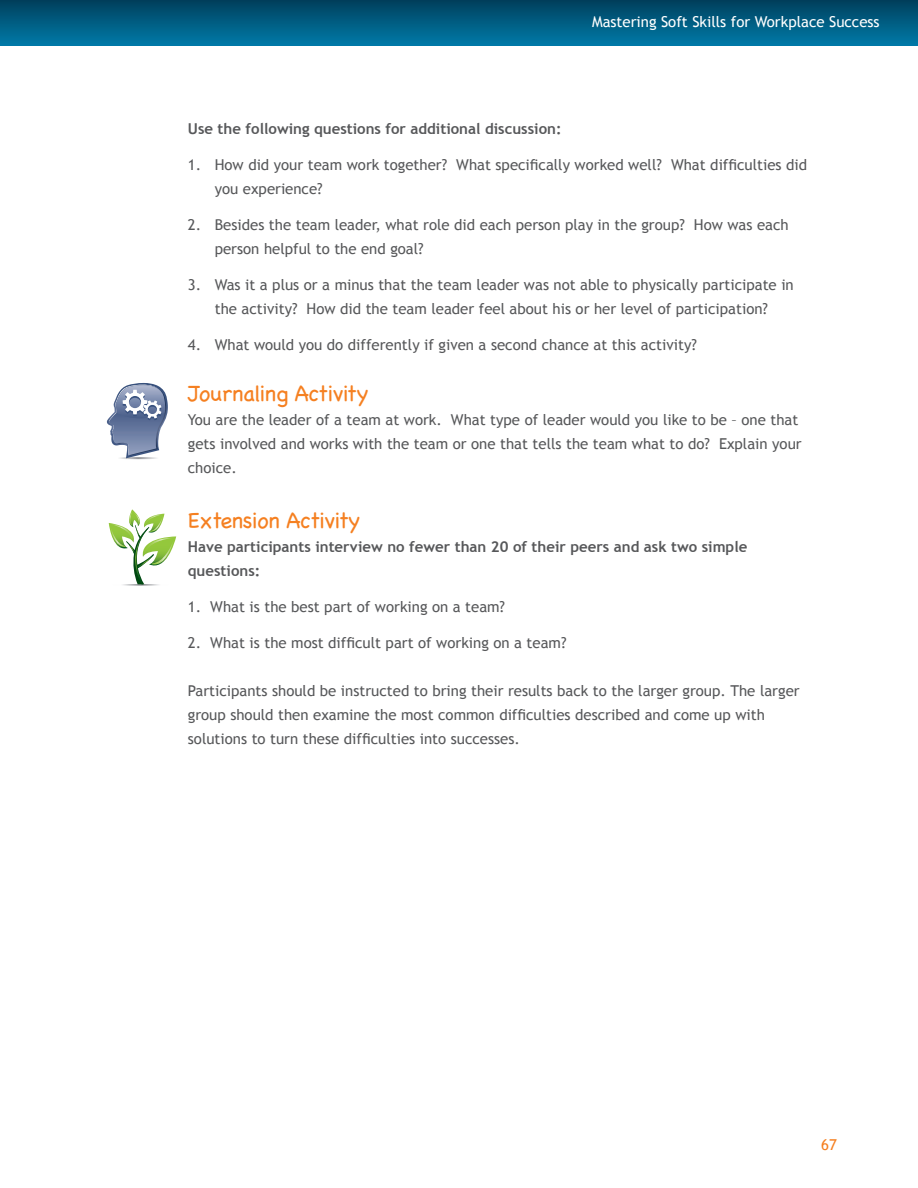
<style>
.page{position:relative;width:918px;height:1188px;background:#fff}
.page>*{position:absolute;margin:0;border:0;box-sizing:border-box;transform-origin:0 0}
.t1{font:22.5px "Chalkboard";letter-spacing:-.02em;color:#f58021}
.t2{font:15px/24px "Trebuchet MS";color:#57585a}
.t3{font:700 15px/24px "Trebuchet MS";color:#57585a}
.t4{font:15px "Trebuchet MS";color:#fff}
.t5{font:15px "Trebuchet MS";color:#f58021}
</style>
<div class="page">
<div style="left:0;top:0;width:918px;height:46px;background:linear-gradient(to bottom,#00405c,#0079a7)"></div>
<svg style="left:107px;top:383px;width:61px;height:76px"></svg>
<svg style="left:109px;top:509px;width:67px;height:77px"></svg>
<p class="t4" style="left:592px;top:13px;width:289px">Mastering Soft Skills for Workplace Success</p>
<p class="t3" style="left:188px;top:117px;width:375px">Use the following questions for additional discussion:</p>
<p class="t2" style="left:215px;top:153px;width:594px;text-indent:-27px">1. How did your team work together? What specifically worked well? What difficulties did you experience?</p>
<p class="t2" style="left:215px;top:213px;width:575px;text-indent:-27px">2. Besides the team leader, what role did each person play in the group? How was each person helpful to the end goal?</p>
<p class="t2" style="left:188px;top:273px;width:607px;text-align:center">3. Was it a plus or a minus that the team leader was not able to physically participate in the activity? How did the team leader feel about his or her level of participation?</p>
<p class="t2" style="left:188px;top:333px;width:511px">4. What would you do differently if given a second chance at this activity?</p>
<h4 class="t1" style="left:188px;top:381px;width:182px">Journaling Activity</h4>
<p class="t2" style="left:188px;top:408px;width:615px">You are the leader of a team at work. What type of leader would you like to be – one that gets involved and works with the team or one that tells the team what to do? Explain your choice.</p>
<h4 class="t1" style="left:188px;top:507px;width:174px">Extension Activity</h4>
<p class="t3" style="left:188px;top:535px;width:561px">Have participants interview no fewer than 20 of their peers and ask two simple questions:</p>
<p class="t2" style="left:188px;top:595px;width:319px">1. What is the best part of working on a team?</p>
<p class="t2" style="left:188px;top:631px;width:380px">2. What is the most difficult part of working on a team?</p>
<p class="t2" style="left:188px;top:679px;width:613px">Participants should be instructed to bring their results back to the larger group. The larger group should then examine the most common difficulties described and come up with solutions to turn these difficulties into successes.</p>
<p class="t5" style="left:821px;top:1136px;width:17px">67</p>
</div>
